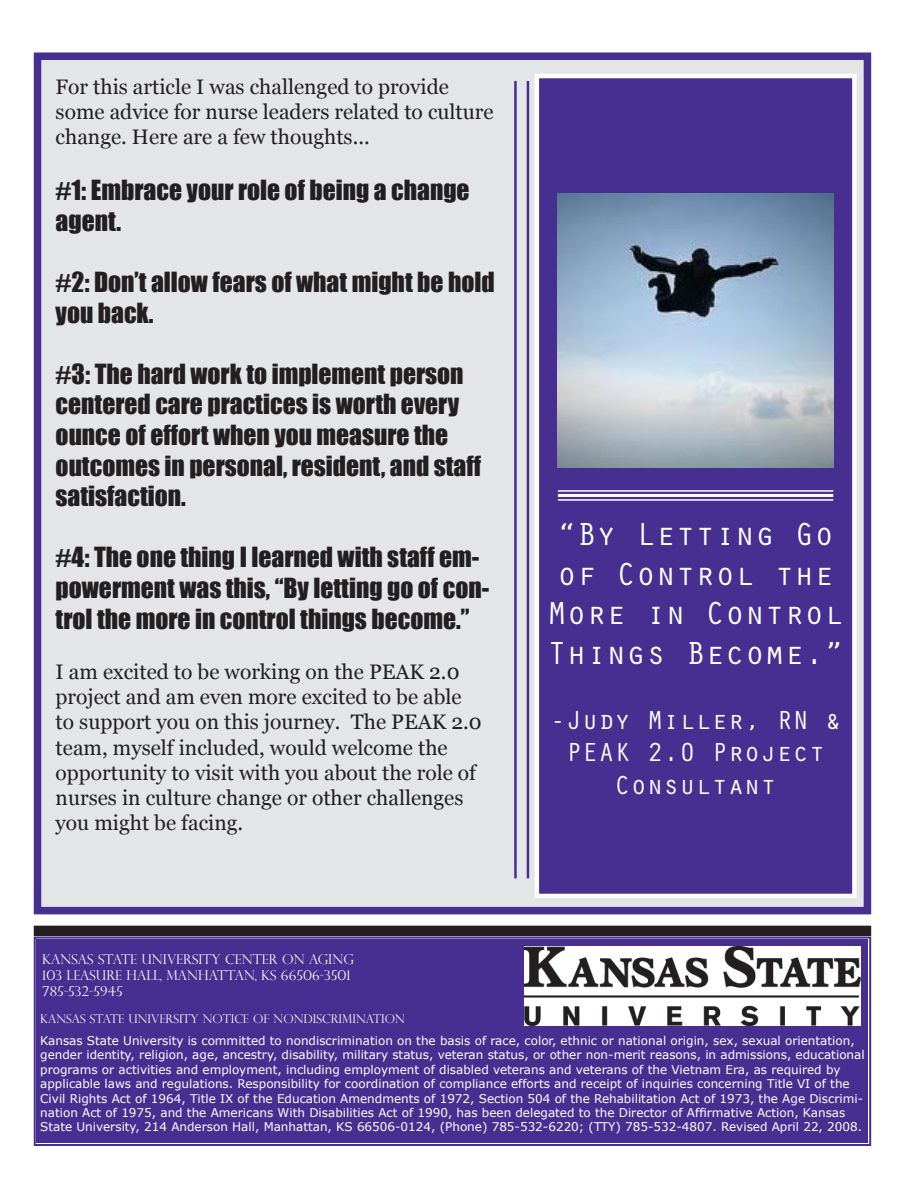
<style>
.page{position:relative;width:918px;height:1188px;background:#fff}
.page>*{position:absolute;margin:0;border:0;box-sizing:border-box;transform-origin:0 0}
.t1{font:33px/39.6px "Orator Std";color:#fff}
.t2{font:27px/32.4px "Orator Std";color:#fff;text-align:center}
.t3{font:25.5px/30.6px "Impact";color:#231f20}
.t4{font:21px/25.2px "Georgia";color:#231f20}
.t5{font:300 13.5px "Perpetua Titling";color:#fff}
.t6{font:12px/14.4px "Verdana";color:#fff}
.t7{font:300 12px "Perpetua Titling";color:#fff}
</style>
<div class="page">
<div style="left:33px;top:936px;width:839px;height:210px;background:#472f92"></div>
<div style="left:38px;top:941px;width:829px;height:201px;border:2px solid #472f92"></div>
<div style="left:34px;top:52px;width:837px;height:862px;background:#e4e5e7;border:8px solid #472f92"></div>
<div style="left:34px;top:926px;width:837px;height:10px;background:#231f20"></div>
<img style="left:525px;top:947px;width:336px;height:78px">
<hr style="left:527px;top:81px;width:2px;height:797px;background:#472f92">
<hr style="left:514px;top:81px;width:3px;height:797px;background:#472f92">
<div style="left:535px;top:74px;width:322px;height:824px;background:#472f92;border:4px solid #fff"></div>
<hr style="left:558px;top:490px;width:275px;height:2px;background:#fff">
<hr style="left:558px;top:494px;width:275px;height:3px;background:#fff">
<hr style="left:558px;top:499px;width:275px;height:2px;background:#fff">
<img style="left:558px;top:193px;width:275px;height:275px">
<p class="t4" style="left:56px;top:75px;width:440px">For this article I was challenged to provide some advice for nurse leaders related to culture change. Here are a few thoughts...</p>
<p class="t3" style="left:56px;top:174px;width:416px">#1: Embrace your role of being a change agent.</p>
<p class="t3" style="left:56px;top:266px;width:441px">#2: Don’t allow fears of what might be hold you back.</p>
<p class="t3" style="left:56px;top:358px;width:427px">#3: The hard work to implement person centered care practices is worth every ounce of effort when you measure the outcomes in personal, resident, and staff satisfaction.</p>
<p class="t3" style="left:56px;top:541px;width:435px">#4: The one thing I learned with staff em&shy;powerment was this, “By letting go of con&shy;trol the more in control things become.”</p>
<p class="t4" style="left:56px;top:660px;width:428px">I am excited to be working on the PEAK 2.0 project and am even more excited to be able to support you on this journey. The PEAK 2.0 team, myself included, would welcome the opportunity to visit with you about the role of nurses in culture change or other challenges you might be facing.</p>
<p class="t5" style="left:42px;top:951px;width:313px">KANSAS STATE UNIVERSITY CENTER ON AGING</p>
<p class="t5" style="left:42px;top:967px;width:310px">103 LEASURE HALL, MANHATTAN, KS 66506-3501</p>
<p class="t5" style="left:42px;top:983px;width:82px">785-532-5945</p>
<p class="t7" style="left:40px;top:1012px;width:366px">KANSAS STATE UNIVERSITY NOTICE OF NONDISCRIMINATION</p>
<p class="t1" style="left:547px;top:513px;width:299px">“By Letting Go of Control the<br>More in Control<br>Things Become.”</p>
<p class="t2" style="left:550px;top:702px;width:293px">-Judy Miller, RN &amp;</p>
<p class="t2" style="left:566px;top:735px;width:261px">PEAK 2.0 Project<br>Consultant</p>
<p class="t6" style="left:40px;top:1033px;width:826px">Kansas State University is committed to nondiscrimination on the basis of race, color, ethnic or national origin, sex, sexual orientation, gender identity, religion, age, ancestry, disability, military status, veteran status, or other non-merit reasons, in admissions, educational programs or activities and employment, including employment of disabled veterans and veterans of the Vietnam Era, as required by applicable laws and regulations. Responsibility for coordination of compliance efforts and receipt of inquiries concerning Title VI of the Civil Rights Act of 1964, Title IX of the Education Amendments of 1972, Section 504 of the Rehabilitation Act of 1973, the Age Discrimi&shy;nation Act of 1975, and the Americans With Disabilities Act of 1990, has been delegated to the Director of Affirmative Action, Kansas State University, 214 Anderson Hall, Manhattan, KS 66506-0124, (Phone) 785-532-6220; (TTY) 785-532-4807. Revised April 22, 2008.</p>
</div>
